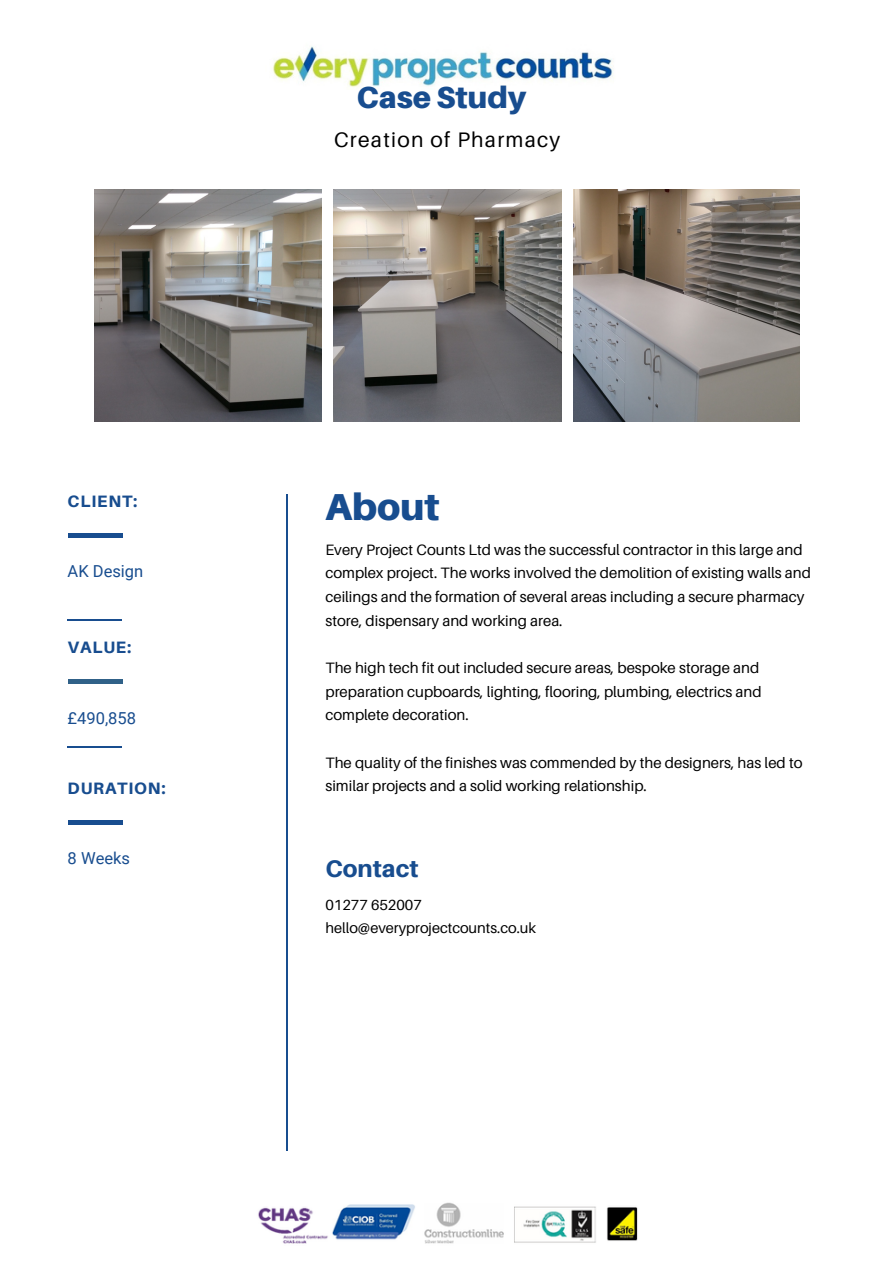
<style>
.page{position:relative;width:894px;height:1264px;background:#fff}
.page>*{position:absolute;margin:0;border:0;box-sizing:border-box;transform-origin:0 0}
.t1{font:900 37.5px "Aileron";color:#184d8f}
.t2{font:900 30.45px "Aileron";color:#184d8f}
.t3{font:800 24px "Aileron";color:#184d8f}
.t4{font:21px "Aileron";letter-spacing:.06em;color:#000}
.t5{font:16.5px "Roboto";color:#184d8f}
.t6{font:800 16.5px "Aileron";letter-spacing:.05em;color:#184d8f}
.t7{font:15px/23.7px "Aileron";color:#000}
.t8{font:14.55px/22.5px "Aileron";color:#000}
</style>
<div class="page">
<hr style="left:68px;top:533px;width:54px;height:4px;background:#184d8f">
<hr style="left:286px;top:493px;width:2px;height:657px;background:#184d8f">
<img style="left:95px;top:189px;width:226px;height:232px">
<img style="left:333px;top:189px;width:228px;height:232px">
<img style="left:573px;top:189px;width:226px;height:232px">
<img style="left:272px;top:46px;width:342px;height:42px">
<div style="left:68px;top:679px;width:54px;height:5px;background:#306188"></div>
<hr style="left:68px;top:619px;width:54px;height:1px;background:#184d8f">
<hr style="left:68px;top:820px;width:54px;height:4px;background:#184d8f">
<hr style="left:67px;top:746px;width:54px;height:1px;background:#184d8f">
<img style="left:258px;top:1202px;width:380px;height:42px">
<p class="t6" style="left:68px;top:491px;width:71px">CLIENT:</p>
<p class="t5" style="left:68px;top:562px;width:77px">AK Design</p>
<p class="t6" style="left:68px;top:637px;width:65px">VALUE:</p>
<p class="t5" style="left:68px;top:708px;width:70px">£490,858</p>
<p class="t6" style="left:68px;top:778px;width:99px">DURATION:</p>
<p class="t5" style="left:68px;top:849px;width:64px">8 Weeks</p>
<h2 class="t2" style="left:356px;top:78px;width:171px">Case Study</h2>
<h3 class="t4" style="left:334px;top:127px;width:228px">Creation of Pharmacy</h3>
<h1 class="t1" style="left:325px;top:483px;width:116px">About</h1>
<p class="t7" style="left:325px;top:537px;width:487px">Every Project Counts Ltd was the successful contractor in this large and complex project. The works involved the demolition of existing walls and ceilings and the formation of several areas including a secure pharmacy store, dispensary and working area.</p>
<p class="t7" style="left:325px;top:655px;width:437px">The high tech fit out included secure areas, bespoke storage and preparation cupboards, lighting, flooring, plumbing, electrics and complete decoration.</p>
<p class="t7" style="left:325px;top:750px;width:478px">The quality of the finishes was commended by the designers, has led to similar projects and a solid working relationship.</p>
<h3 class="t3" style="left:325px;top:853px;width:94px">Contact</h3>
<p class="t8" style="left:325px;top:893px;width:212px">01277 652007 hello@everyprojectcounts.co.uk</p>
</div>
